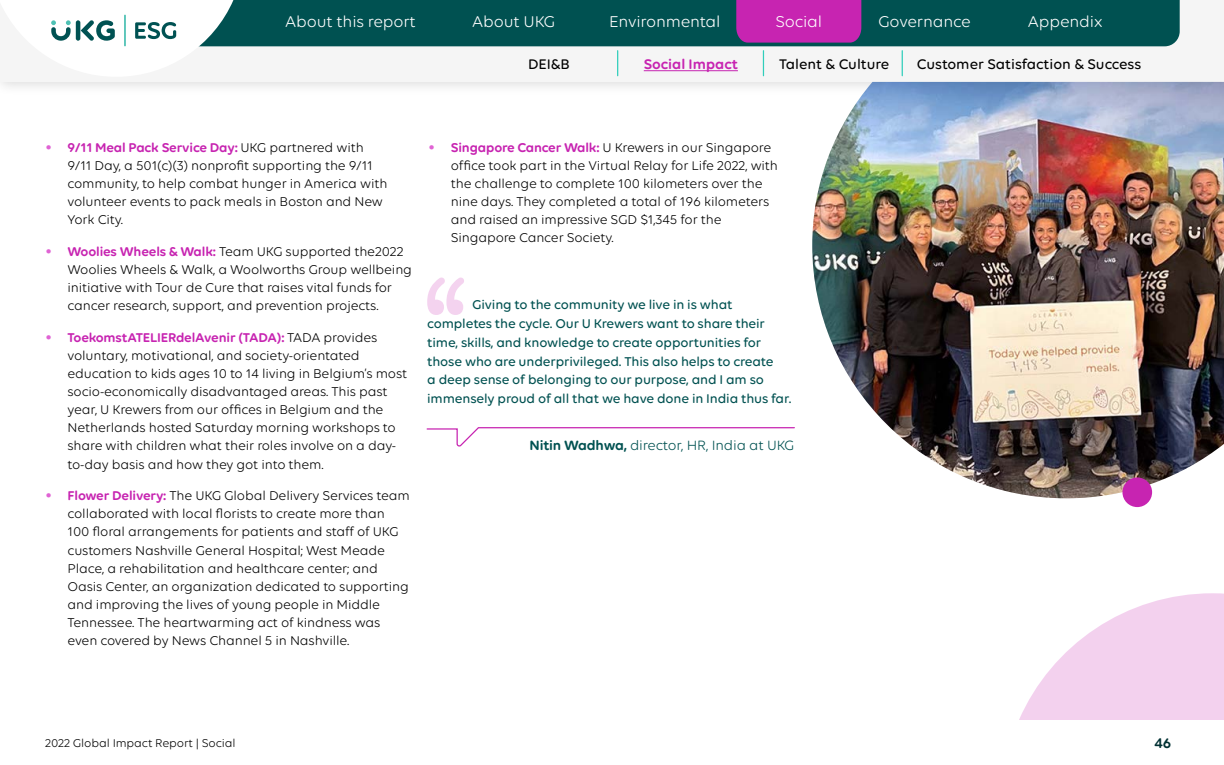
<style>
.page{position:relative;width:1224px;height:765px;background:#fff}
.page>*{position:absolute;margin:0;border:0;box-sizing:border-box;transform-origin:0 0}
.t1{font:16.88px "Volte Rounded";letter-spacing:-.01em;color:#fff}
.t2{font:500 15px "Volte Rounded";color:#000}
.t3{font:600 15px "Volte Rounded";color:#c724b1}
.t4{font:600 15px "Volte Rounded";color:#003133}
.Quote_Name{font:14.62px "Volte Rounded";letter-spacing:-.01em;color:#005151}
.Section_body_text_1{font:13.75px/18.1px "Volte Rounded";letter-spacing:-.01em;color:#000}
.Quote_1{font:500 13.75px/18.8px "Volte Rounded";letter-spacing:-.01em;color:#005151}
.t5{font:12.25px "Volte Rounded";letter-spacing:-.01em;color:#000}
.s1{font-size:18.75px;color:#e063d4}
.s2{font-weight:600;color:#c724b1}
.s3{font-weight:600}
</style>
<div class="page">
<div style="left:0;top:0;width:1223px;height:96px;background:#000;opacity:.15"></div>
<div style="left:0;top:0;width:1223px;height:82px;background:#f5f5f5"></div>
<div style="left:233px;top:0;width:946px;height:46px;background:#005151"></div>
<svg style="left:51px;top:1px;width:182px;height:46px"></svg>
<hr style="left:124px;top:15px;width:2px;height:31px;background:#4ec1b4">
<div style="left:736px;top:0;width:125px;height:43px;background:#c724b1"></div>
<img style="left:812px;top:82px;width:411px;height:416px">
<svg style="left:1019px;top:593px;width:204px;height:127px"></svg>
<div style="left:1122px;top:477px;width:29px;height:30px;background:#c724b1;border-radius:50%"></div>
<svg style="left:427px;top:277px;width:37px;height:38px"></svg>
<svg style="left:426px;top:427px;width:369px;height:20px"></svg>
<hr style="left:762px;top:51px;width:2px;height:25px;background:#30cebb">
<svg style="left:901px;top:51px;width:1px;height:25px"></svg>
<hr style="left:643px;top:70px;width:95px;height:1px;background:#c724b1">
<svg style="left:617px;top:51px;width:1px;height:25px"></svg>
<p class="t1" style="left:285px;top:12px;width:132px">About this report</p>
<p class="t1" style="left:472px;top:12px;width:84px">About UKG</p>
<p class="t1" style="left:609px;top:12px;width:113px">Environmental</p>
<p class="t1" style="left:775px;top:12px;width:48px">Social</p>
<p class="t1" style="left:878px;top:12px;width:94px">Governance</p>
<p class="t1" style="left:1027px;top:12px;width:76px">Appendix</p>
<p class="t2" style="left:528px;top:55px;width:43px">DEI&amp;B</p>
<p class="t3" style="left:643px;top:55px;width:96px">Social Impact</p>
<p class="t2" style="left:779px;top:55px;width:112px">Talent &amp; Culture</p>
<p class="t2" style="left:916px;top:55px;width:226px">Customer Satisfaction &amp; Success</p>
<p class="Section_body_text_1" style="left:68px;top:138px;width:321px;text-indent:-22px"><span class="s1">•</span> <span class="s2">9/11 Meal Pack Service Day:</span> UKG partnered with 9/11 Day, a 501(c)(3) nonprofit supporting the 9/11 community, to help combat hunger in America with volunteer events to pack meals in Boston and New York City.</p>
<p class="Section_body_text_1" style="left:68px;top:242px;width:346px;text-indent:-22px"><span class="s1">•</span> <span class="s2">Woolies Wheels &amp; Walk:</span> Team UKG supported the2022<br>Woolies Wheels &amp; Walk, a Woolworths Group wellbeing initiative with Tour de Cure that raises vital funds for cancer research, support, and prevention projects.</p>
<p class="Section_body_text_1" style="left:68px;top:328px;width:341px;text-indent:-22px"><span class="s1">•</span> <span class="s2">ToekomstATELIERdelAvenir (TADA):</span> TADA provides voluntary, motivational, and society-orientated education to kids ages 10 to 14 living in Belgium’s most socio-economically disadvantaged areas. This past year, U Krewers from our offices in Belgium and the Netherlands hosted Saturday morning workshops to share with children what their roles involve on a day&shy;to-day basis and how they got into them.</p>
<p class="Section_body_text_1" style="left:68px;top:486px;width:344px;text-indent:-22px"><span class="s1">•</span> <span class="s2">Flower Delivery:</span> The UKG Global Delivery Services team collaborated with local florists to create more than 100 floral arrangements for patients and staff of UKG customers Nashville General Hospital; West Meade Place, a rehabilitation and healthcare center; and Oasis Center, an organization dedicated to supporting and improving the lives of young people in Middle Tennessee. The heartwarming act of kindness was even covered by News Channel 5 in Nashville.</p>
<p class="Section_body_text_1" style="left:451px;top:138px;width:329px;text-indent:-22px"><span class="s1">•</span> <span class="s2">Singapore Cancer Walk:</span> U Krewers in our Singapore office took part in the Virtual Relay for Life 2022, with the challenge to complete 100 kilometers over the nine days. They completed a total of 196 kilometers and raised an impressive SGD $1,345 for the Singapore Cancer Society.</p>
<p class="Quote_1" style="left:427px;top:295px;width:365px;text-indent:45px">Giving to the community we live in is what completes the cycle. Our U Krewers want to share their time, skills, and knowledge to create opportunities for those who are underprivileged. This also helps to create<br>a deep sense of belonging to our purpose, and I am so immensely proud of all that we have done in India thus far.</p>
<p class="Quote_Name" style="left:529px;top:437px;width:266px"><span class="s3">Nitin Wadhwa,</span> director, HR, India at UKG</p>
<p class="t5" style="left:45px;top:736px;width:192px">2022 Global Impact Report | Social</p>
<p class="t4" style="left:1154px;top:734px;width:18px">46</p>
</div>
